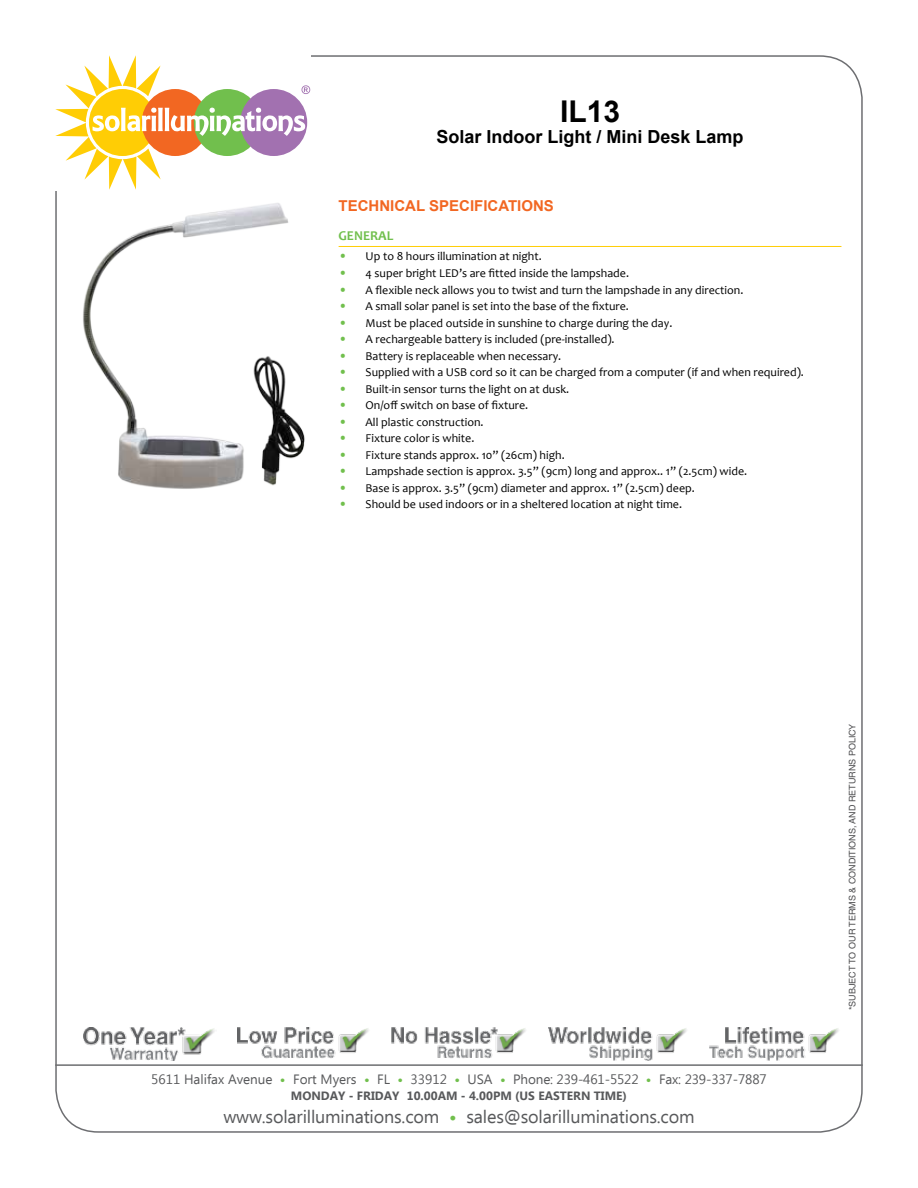
<style>
.page{position:relative;width:918px;height:1188px;background:#fff}
.page>*{position:absolute;margin:0;border:0;box-sizing:border-box;transform-origin:0 0}
.t1{font:700 30px "Arial";color:#000}
.t2{font:18px "Ebrima";letter-spacing:-.01em;color:#58595b}
.t3{font:700 18px "Arial";color:#000}
.t4{font:700 15px "Arial";color:#f26722}
.t5{font:13.5px "Ebrima";color:#58595b}
.t6{font:700 13.5px "Candara";color:#71bf4d}
.t7{font:12px "Candara";color:#000}
.t8{font:700 12px "Ebrima";color:#58595b}
.t9{font:9px "Helvetica LT Std";color:#4d4d4f}
.s1{font-weight:700;font-size:13.5px;color:#71bf4d}
.s2{font-weight:700;color:#71bf4d}
</style>
<div class="page">
<hr style="left:55px;top:1064px;width:808px;height:2px;background:#6d6e71">
<svg style="left:55px;top:55px;width:255px;height:135px"></svg>
<img style="left:710px;top:1028px;width:129px;height:32px">
<img style="left:237px;top:1028px;width:132px;height:31px">
<img style="left:391px;top:1028px;width:135px;height:30px">
<img style="left:83px;top:1028px;width:132px;height:32px">
<img style="left:549px;top:1028px;width:138px;height:32px">
<hr style="left:339px;top:246px;width:502px;height:1px;background:#ffcd03">
<img style="left:83px;top:203px;width:222px;height:286px">
<h1 class="t1" style="left:560px;top:91px;width:62px">IL13</h1>
<h2 class="t3" style="left:437px;top:125px;width:309px">Solar Indoor Light / Mini Desk Lamp</h2>
<p class="t4" style="left:339px;top:195px;width:217px">TECHNICAL SPECIFICATIONS</p>
<p class="t6" style="left:339px;top:227px;width:56px">GENERAL</p>
<p class="t7" style="left:339px;top:249px;width:205px"><span class="s1">•</span> Up to 8 hours illumination at night.</p>
<p class="t7" style="left:339px;top:266px;width:292px"><span class="s1">•</span> 4 super bright LED’s are fitted inside the lampshade.</p>
<p class="t7" style="left:339px;top:282px;width:406px"><span class="s1">•</span> A flexible neck allows you to twist and turn the lampshade in any direction.</p>
<p class="t7" style="left:339px;top:299px;width:292px"><span class="s1">•</span> A small solar panel is set into the base of the fixture.</p>
<p class="t7" style="left:339px;top:315px;width:335px"><span class="s1">•</span> Must be placed outside in sunshine to charge during the day.</p>
<p class="t7" style="left:339px;top:332px;width:278px"><span class="s1">•</span> A rechargeable battery is included (pre-installed).</p>
<p class="t7" style="left:339px;top:348px;width:224px"><span class="s1">•</span> Battery is replaceable when necessary.</p>
<p class="t7" style="left:339px;top:365px;width:467px"><span class="s1">•</span> Supplied with a USB cord so it can be charged from a computer (if and when required).</p>
<p class="t7" style="left:339px;top:381px;width:232px"><span class="s1">•</span> Built-in sensor turns the light on at dusk.</p>
<p class="t7" style="left:339px;top:398px;width:191px"><span class="s1">•</span> On/off switch on base of fixture.</p>
<p class="t7" style="left:339px;top:414px;width:147px"><span class="s1">•</span> All plastic construction.</p>
<p class="t7" style="left:339px;top:431px;width:137px"><span class="s1">•</span> Fixture color is white.</p>
<p class="t7" style="left:339px;top:447px;width:228px"><span class="s1">•</span> Fixture stands approx. 10” (26cm) high.</p>
<p class="t7" style="left:339px;top:464px;width:410px"><span class="s1">•</span> Lampshade section is approx. 3.5” (9cm) long and approx.. 1” (2.5cm) wide.</p>
<p class="t7" style="left:339px;top:480px;width:358px"><span class="s1">•</span> Base is approx. 3.5” (9cm) diameter and approx. 1” (2.5cm) deep.</p>
<p class="t7" style="left:339px;top:497px;width:345px"><span class="s1">•</span> Should be used indoors or in a sheltered location at night time.</p>
<p class="t5" style="left:151px;top:1069px;width:617px">5611 Halifax Avenue <span class="s2">•</span> Fort Myers <span class="s2">•</span> FL <span class="s2">•</span> 33912 <span class="s2">•</span> USA <span class="s2">•</span> Phone: 239-461-5522 <span class="s2">•</span> Fax: 239-337-7887</p>
<p class="t8" style="left:291px;top:1087px;width:338px">MONDAY - FRIDAY 10.00AM - 4.00PM (US EASTERN TIME)</p>
<h2 class="t2" style="left:223px;top:1103px;width:473px">www.solarilluminations.com <span class="s2">•</span> sales@solarilluminations.com</h2>
<p class="t9" style="left:847px;top:1010px;width:288px;rotate:-90deg">*SUBJECT TO OUR TERMS &amp; CONDITIONS, AND RETURNS POLICY</p>
</div>
